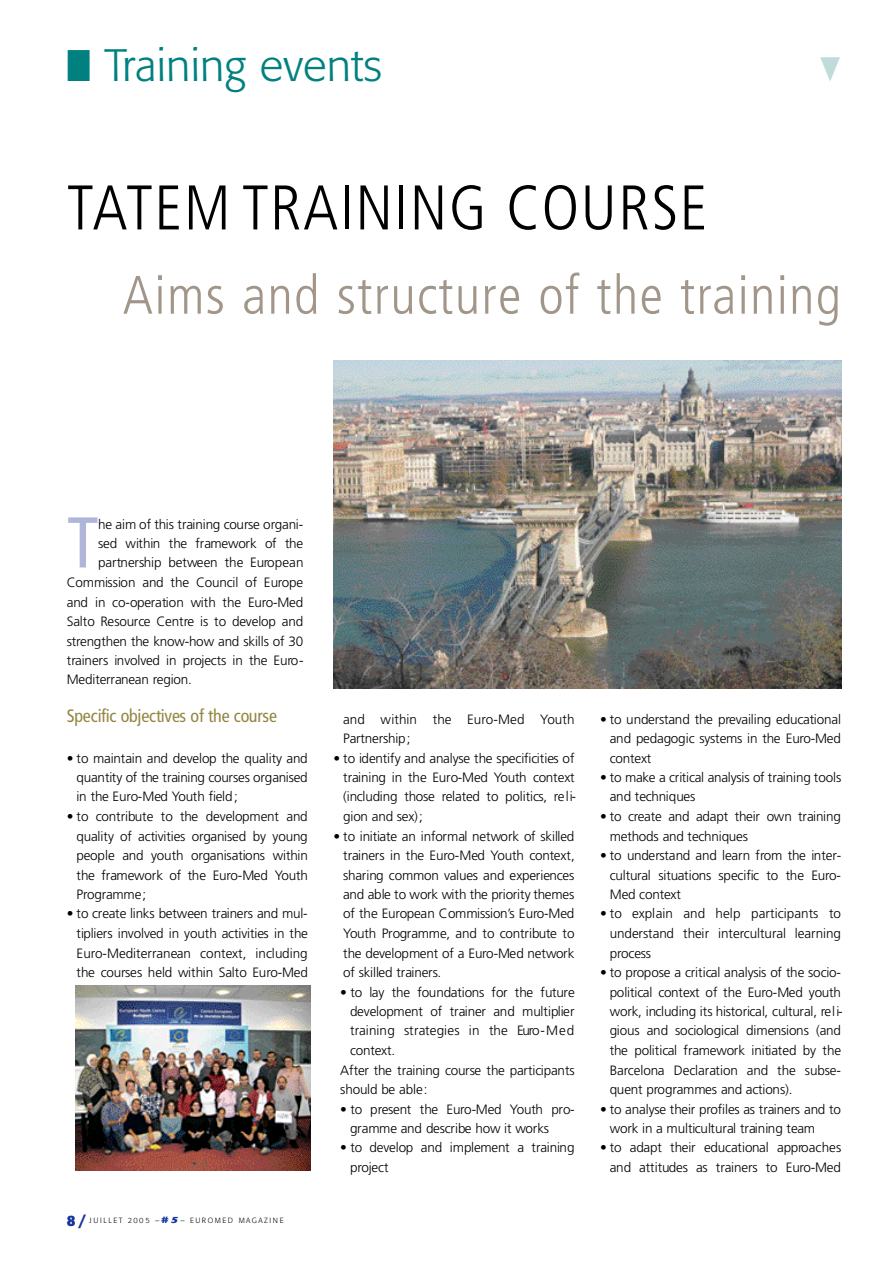
<style>
.page{position:relative;width:893px;height:1263px;background:#fff}
.page>*{position:absolute;margin:0;border:0;box-sizing:border-box;transform-origin:0 0}
.t1{font:condensed 71.7px "Frutiger";color:#afb6d9}
.t2{font:300 condensed 63px "Frutiger";letter-spacing:.025em;color:#000}
.t3{font:300 condensed 54px "Frutiger";letter-spacing:.025em;color:#a19689}
.t4{font:300 45px "Formata";color:#008180}
.t5{font:condensed 18px "Frutiger";letter-spacing:-.02em;color:#938643}
.t6{font:300 13.5px/19.5px "Frutiger";letter-spacing:-.015em;color:#000;text-align:justify}
.t7{font:300 7.5px "Formata";letter-spacing:.2em;color:#000}
.s1{font-weight:700;font-size:15px;color:#13349d}
.s2{font-weight:700;font-style:italic;font-size:9px;color:#13349d}
</style>
<div class="page">
<img style="left:333px;top:360px;width:509px;height:328px">
<img style="left:75px;top:986px;width:235px;height:184px">
<h3 class="t4" style="left:67px;top:46px;width:317px">■ Training events</h3>
<h2 class="t2" style="left:67px;top:182px;width:642px">TAT E M TRAINING COURSE</h2>
<h3 class="t3" style="left:123px;top:273px;width:719px">Aims and structure of the tra in in g</h3>
<h1 class="t1" style="left:67px;top:514px;width:33px">T</h1>
<p class="t6" style="left:98px;top:515px;width:207px">he aim of this training course organi-</p>
<p class="t6" style="left:98px;top:535px;width:207px">sed within the framework of the</p>
<p class="t6" style="left:98px;top:554px;width:207px">partnership between the Euro p e a n</p>
<p class="t6" style="left:67px;top:574px;width:238px">Commission and the Council of Euro p e</p>
<p class="t6" style="left:67px;top:593px;width:238px">and in co-operation with the Euro -M e d</p>
<p class="t6" style="left:67px;top:613px;width:238px">Salto Resource Centre is to develop and</p>
<p class="t6" style="left:67px;top:632px;width:238px">strengthen the know-how and skills of 30</p>
<p class="t6" style="left:67px;top:652px;width:238px">trainers involved in projects in the Euro -</p>
<p class="t6" style="left:67px;top:671px;width:127px">Mediterranean re g io n .</p>
<h3 class="t5" style="left:67px;top:708px;width:212px">Specific objectives of the course</h3>
<p class="t6" style="left:77px;top:749px;width:233px;text-indent:-10px">• to maintain and develop the quality and quantity of the training courses organised in the Euro-Med Youth field;</p>
<p class="t6" style="left:77px;top:808px;width:233px;text-indent:-10px">• to contribute to the development and quality of activities organised by young people and youth organisations within the framework of the Euro-Med Yo u th P ro g ra m m e;</p>
<p class="t6" style="left:77px;top:905px;width:233px;text-indent:-10px">• to create links between trainers and mul&shy;tipliers involved in youth activities in the E u ro-Mediterranean context, including the courses held within Salto Euro -M e d</p>
<p class="t7" style="left:67px;top:1217px;width:218px"><span class="s1">8/</span> JUIL L ET 2005 –<span class="s2"># 5</span>– EUR O MED MAG AZ INE</p>
<p class="t6" style="left:343px;top:710px;width:233px">and within the Euro-Med Yo u th<br>P a rtn e rsh ip;</p>
<p class="t6" style="left:343px;top:749px;width:234px;text-indent:-10px">• to identify and analyse the specificities of training in the Euro-Med Youth context (including those related to politics, re l i&shy;gion and sex);</p>
<p class="t6" style="left:343px;top:827px;width:233px;text-indent:-10px">• to initiate an informal network of skilled trainers in the Euro-Med Youth context, sharing common values and experiences and able to work with the priority themes of the European Commission’s Euro -M e d Youth Programme, and to contribute to the development of a Euro-Med network of skilled trainers.</p>
<p class="t6" style="left:340px;top:983px;width:236px">• to lay the foundations for the future</p>
<p class="t6" style="left:350px;top:1003px;width:226px">development of trainer and multiplier</p>
<p class="t6" style="left:350px;top:1022px;width:226px">training strategies in the Euro - M e d</p>
<p class="t6" style="left:350px;top:1042px;width:47px">c o n te x t.</p>
<p class="t6" style="left:340px;top:1061px;width:236px">After the training course the participants</p>
<p class="t6" style="left:340px;top:1081px;width:89px">should be able:</p>
<p class="t6" style="left:350px;top:1100px;width:226px;text-indent:-10px">• to present the Euro-Med Youth pro&shy;gramme and describe how it works</p>
<p class="t6" style="left:350px;top:1139px;width:226px;text-indent:-10px">• to develop and implement a training p ro je c t</p>
<p class="t6" style="left:609px;top:710px;width:233px;text-indent:-10px">• to understand the prevailing educational and pedagogic systems in the Euro -M e d c o n te x t</p>
<p class="t6" style="left:609px;top:769px;width:233px;text-indent:-10px">• to make a critical analysis of training tools and techniques</p>
<p class="t6" style="left:609px;top:807px;width:233px;text-indent:-10px">• to create and adapt their own training methods and techniques</p>
<p class="t6" style="left:609px;top:847px;width:233px;text-indent:-10px">• to understand and learn from the inter&shy;cultural situations specific to the Euro - Med context</p>
<p class="t6" style="left:609px;top:905px;width:233px;text-indent:-10px">• to explain and help participants to understand their intercultural learn in g p ro c e ss</p>
<p class="t6" style="left:609px;top:964px;width:234px;text-align:left;text-indent:-10px">• to propose a critical analysis of the socio&shy;political context of the Euro-Med youth work, including its historical, cultural, re l i&shy;gious and sociological dimensions (and the political framework initiated by the B a rcelona Declaration and the subse&shy;quent programmes and actions).</p>
<p class="t6" style="left:609px;top:1100px;width:233px;text-indent:-10px">• to analyse their profiles as trainers and to work in a multicultural training team</p>
<p class="t6" style="left:600px;top:1139px;width:243px;text-align:right">• to adapt their educational appro a c h e s and attitudes as trainers to Euro -M e d</p>
</div>
